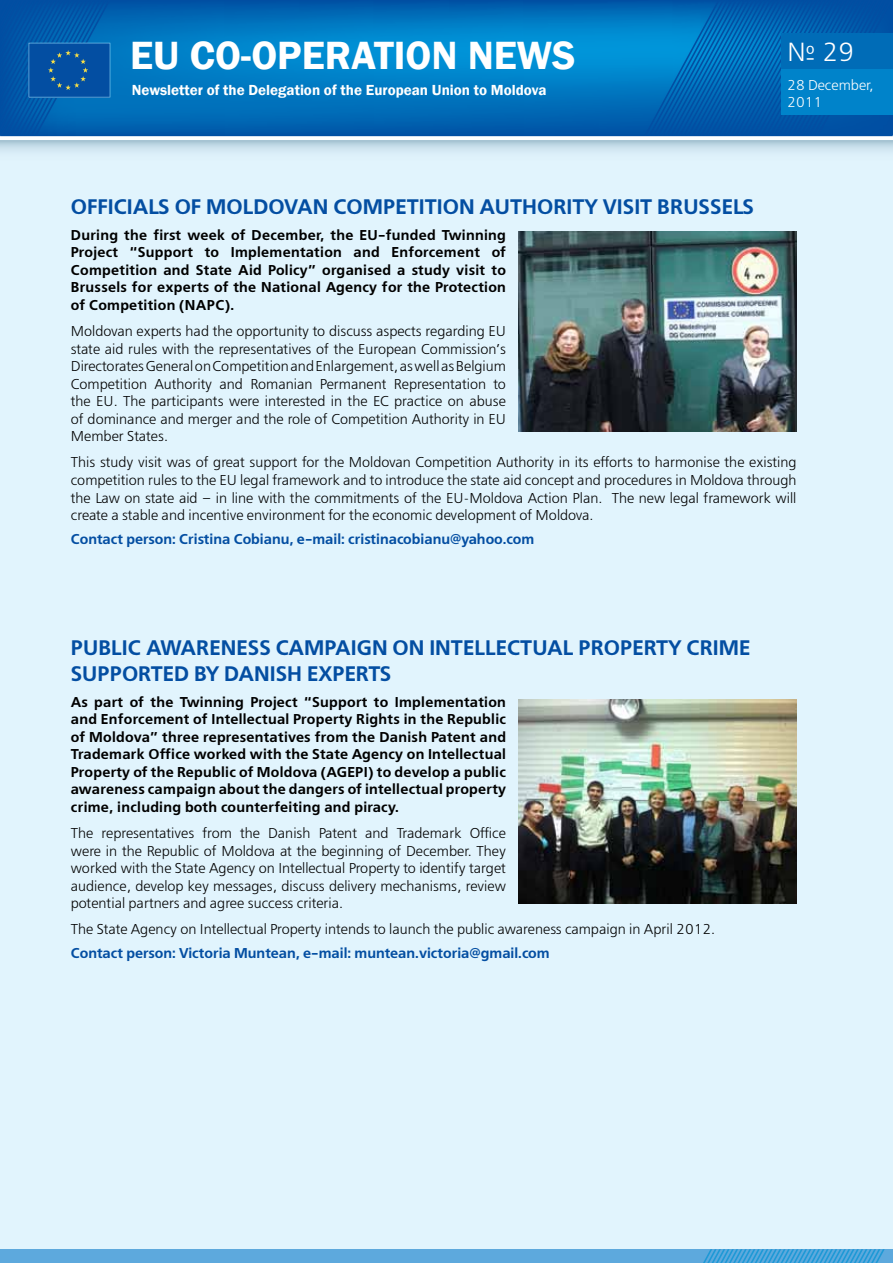
<style>
.page{position:relative;width:893px;height:1263px;background:#fff}
.page>*{position:absolute;margin:0;border:0;box-sizing:border-box;transform-origin:0 0}
.t1{font:600 40.5px "Franklin Gothic";color:#fff}
.t2{font:26.1px "Free Set C";color:#fff}
.t3{font:700 21px/25.2px "Free Set C";color:#034ea2}
.t4{font:600 15px "Franklin Gothic";color:#fff}
.t5{font:14.25px/17.5px "Free Set C";color:#000;text-align:justify}
.t6{font:700 14.25px/17.5px "Free Set C";letter-spacing:.02em;color:#000;text-align:justify}
.t7{font:700 14.25px "Free Set C";color:#034ea2}
.t8{font:14.25px/17.1px "Free Set C";color:#fff}
</style>
<div class="page">
<div style="left:0;top:141px;width:893px;height:1122px;background:#e1f4fd"></div>
<div style="left:0;top:1249px;width:893px;height:14px;background:#5da9dd"></div>
<svg style="left:0;top:141px;width:893px;height:11px"></svg>
<img style="left:110px;top:1px;width:783px;height:134px">
<svg style="left:644px;top:0;width:248px;height:136px;background:#0063b2"></svg>
<svg style="left:703px;top:1249px;width:182px;height:14px"></svg>
<div style="left:781px;top:33px;width:112px;height:82px;background:#0083ca"></div>
<div style="left:781px;top:33px;width:112px;height:36px;background:#006cb7"></div>
<svg style="left:0;top:0;width:110px;height:136px;background:#0459a7"></svg>
<img style="left:519px;top:232px;width:278px;height:200px">
<img style="left:519px;top:699px;width:278px;height:204px">
<h1 class="t1" style="left:130px;top:31px;width:447px">EU Co-operation News</h1>
<p class="t4" style="left:132px;top:81px;width:416px">Newsletter of the Delegation of the European Union to Moldova</p>
<h2 class="t2" style="left:787px;top:37px;width:69px">№ 29</h2>
<p class="t8" style="left:787px;top:76px;width:88px">28 December,<br>2011</p>
<h3 class="t3" style="left:71px;top:194px;width:685px">OFFICIALS OF MOLDOVAN COMPETITION AUTHORITY VISIT BRUSSELS</h3>
<p class="t6" style="left:71px;top:226px;width:437px">During the first week of December, the EU-funded Twinning Project “Support to Implementation and Enforcement of Competition and State Aid Policy” organised a study visit to Brussels for experts of the National Agency for the Protection of Competition (NAPC).</p>
<p class="t5" style="left:71px;top:323px;width:437px">Moldovan experts had the opportunity to discuss aspects regarding EU state aid rules with the representatives of the European Commission’s Directorates General on Competition and Enlargement, as well as Belgium Competition Authority and Romanian Permanent Representation to the EU. The participants were interested in the EC practice on abuse of dominance and merger and the role of Competition Authority in EU Member States.</p>
<p class="t5" style="left:71px;top:454px;width:727px">This study visit was of great support for the Moldovan Competition Authority in its efforts to harmonise the existing competition rules to the EU legal framework and to introduce the state aid concept and procedures in Moldova through the Law on state aid – in line with the commitments of the EU-Moldova Action Plan. The new legal framework will create a stable and incentive environment for the economic development of Moldova.</p>
<p class="t7" style="left:71px;top:530px;width:465px">Contact person: Cristina Cobianu, e-mail: cristinacobianu@yahoo.com</p>
<h3 class="t3" style="left:71px;top:636px;width:681px">PUBLIC AWARENESS CAMPAIGN ON INTELLECTUAL PROPERTY CRIME<br>SUPPORTED BY DANISH EXPERTS</h3>
<p class="t6" style="left:71px;top:693px;width:437px">As part of the Twinning Project “Support to Implementation and Enforcement of Intellectual Property Rights in the Republic of Moldova” three representatives from the Danish Patent and Trademark Office worked with the State Agency on Intellectual Property of the Republic of Moldova (AGEPI) to develop a public awareness campaign about the dangers of intellectual property crime, including both counterfeiting and piracy.</p>
<p class="t5" style="left:71px;top:825px;width:437px">The representatives from the Danish Patent and Trademark Office were in the Republic of Moldova at the beginning of December. They worked with the State Agency on Intellectual Property to identify target audience, develop key messages, discuss delivery mechanisms, review potential partners and agree success criteria.</p>
<p class="t5" style="left:71px;top:921px;width:646px">The State Agency on Intellectual Property intends to launch the public awareness campaign in April 2012.</p>
<p class="t7" style="left:71px;top:944px;width:480px">Contact person: Victoria Muntean, e-mail: muntean.victoria@gmail.com</p>
</div>
